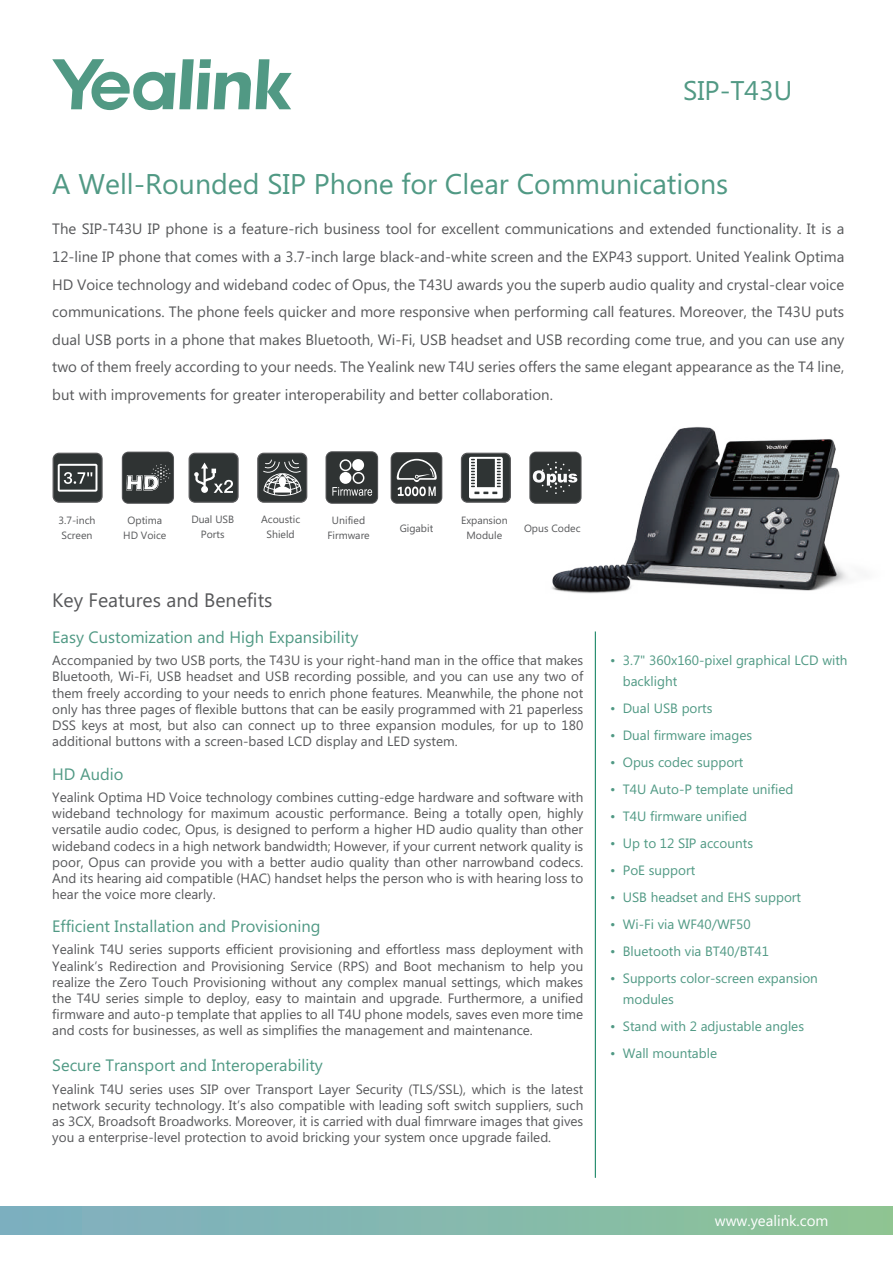
<style>
.page{position:relative;width:893px;height:1263px;background:#fff}
.page>*{position:absolute;margin:0;border:0;box-sizing:border-box;transform-origin:0 0}
.t1{font:28.5px "Microsoft Phags Pa";color:#509984}
.t2{font:27px "Microsoft Phags Pa";color:#519984}
.t3{font:19.5px "Microsoft Phags Pa";color:#57585a}
.t4{font:16.5px "Microsoft Phags Pa";color:#509984}
.t5{font:15px/27.6px "Microsoft Phags Pa";color:#57585a;text-align:justify}
.t6{font:15px "Microsoft Phags Pa";color:#fff}
.t7{font:13.5px/16.2px "Microsoft Phags Pa";color:#57585a;text-align:justify}
.t8{font:13.5px/21px "Microsoft Phags Pa";color:#509984}
.t9{font:10.5px/15px "Microsoft Phags Pa";color:#57585a;text-align:center}
</style>
<div class="page">
<hr style="left:595px;top:631px;width:1px;height:547px;background:#007955">
<div style="left:122px;top:452px;width:52px;height:52px;border:2px solid #57585a;border-radius:6px"></div>
<div style="left:123px;top:453px;width:50px;height:50px;background:#2f3333;border-radius:6px"></div>
<svg style="left:126px;top:464px;width:44px;height:26px"></svg>
<svg style="left:52px;top:59px;width:240px;height:51px"></svg>
<div style="left:1px;top:1207px;width:892px;height:28px;background:linear-gradient(to right,#7daec3,#8ec495)"></div>
<div style="left:326px;top:451px;width:52px;height:53px;border:2px solid #57585a;border-radius:6px"></div>
<div style="left:327px;top:452px;width:50px;height:51px;background:#2f3333;border-radius:6px"></div>
<svg style="left:332px;top:487px;width:40px;height:9px"></svg>
<div style="left:352px;top:459px;width:12px;height:12px;background:#fff;border-radius:50%"></div>
<div style="left:340px;top:459px;width:11px;height:12px;border:2px solid #fff;border-radius:50%"></div>
<div style="left:353px;top:472px;width:11px;height:12px;border:2px solid #fff;border-radius:50%"></div>
<div style="left:340px;top:472px;width:11px;height:12px;background:#fff;border-radius:50%"></div>
<img style="left:529px;top:427px;width:319px;height:206px">
<div style="left:391px;top:452px;width:51px;height:52px;border:2px solid #57585a;border-radius:6px"></div>
<div style="left:392px;top:453px;width:49px;height:50px;background:#2f3333;border-radius:6px"></div>
<svg style="left:397px;top:459px;width:40px;height:37px"></svg>
<svg style="left:53px;top:453px;width:50px;height:50px;background:#535757"></svg>
<svg style="left:189px;top:453px;width:50px;height:50px;background:#4e5252"></svg>
<svg style="left:257px;top:453px;width:50px;height:50px;background:#5d6060"></svg>
<svg style="left:461px;top:453px;width:50px;height:50px"></svg>
<h2 class="t2" style="left:683px;top:71px;width:111px">SIP-T43U</h2>
<h1 class="t1" style="left:52px;top:165px;width:678px">A Well-Rounded SIP Phone for Clear Communications</h1>
<p class="t5" style="left:52px;top:214px;width:794px">The SIP-T43U IP phone is a feature-rich business tool for excellent communications and extended functionality. It is a 12-line IP phone that comes with a 3.7-inch large black-and-white screen and the EXP43 support. United Yealink Optima HD Voice technology and wideband codec of Opus, the T43U awards you the superb audio quality and crystal-clear voice communications. The phone feels quicker and more responsive when performing call features. Moreover, the T43U puts dual USB ports in a phone that makes Bluetooth, Wi-Fi, USB headset and USB recording come true, and you can use any two of them freely according to your needs. The Yealink new T4U series offers the same elegant appearance as the T4 line, but with improvements for greater interoperability and better collaboration.</p>
<p class="t9" style="left:261px;top:511px;width:41px">Acoustic<br>Shield</p>
<p class="t9" style="left:400px;top:520px;width:35px">Gigabit</p>
<p class="t9" style="left:123px;top:512px;width:45px">Optima<br>HD Voice</p>
<p class="t9" style="left:191px;top:511px;width:44px">Dual USB<br>Ports</p>
<p class="t9" style="left:58px;top:512px;width:39px;text-align:left">3.7-inch<br>Screen</p>
<p class="t9" style="left:461px;top:512px;width:48px">Expansion<br>Module</p>
<p class="t9" style="left:327px;top:512px;width:44px">Unified<br>Firmware</p>
<p class="t9" style="left:524px;top:520px;width:58px">Opus Codec</p>
<h3 class="t3" style="left:52px;top:587px;width:222px">Key Features and Benefits</h3>
<p class="t4" style="left:52px;top:626px;width:308px">Easy Customization and High Expansibility</p>
<p class="t7" style="left:52px;top:652px;width:533px">Accompanied by two USB ports, the T43U is your right-hand man in the office that makes Bluetooth, Wi-Fi, USB headset and USB recording possible, and you can use any two of them freely according to your needs to enrich phone features. Meanwhile, the phone not only has three pages of flexible buttons that can be easily programmed with 21 paperless DSS keys at most, but also can connect up to three expansion modules, for up to 180 additional buttons with a screen-based LCD display and LED system.</p>
<p class="t4" style="left:52px;top:763px;width:73px">HD Audio</p>
<p class="t7" style="left:52px;top:788px;width:533px">Yealink Optima HD Voice technology combines cutting-edge hardware and software with wideband technology for maximum acoustic performance. Being a totally open, highly versatile audio codec, Opus, is designed to perform a higher HD audio quality than other wideband codecs in a high network bandwidth; However, if your current network quality is poor, Opus can provide you with a better audio quality than other narrowband codecs.<br>And its hearing aid compatible (HAC) handset helps the person who is with hearing loss to hear the voice more clearly.</p>
<p class="t4" style="left:52px;top:915px;width:270px">Efficient Installation and Provisioning</p>
<p class="t7" style="left:52px;top:941px;width:533px">Yealink T4U series supports efficient provisioning and effortless mass deployment with Yealink’s Redirection and Provisioning Service (RPS) and Boot mechanism to help you realize the Zero Touch Provisioning without any complex manual settings, which makes the T4U series simple to deploy, easy to maintain and upgrade. Furthermore, a unified firmware and auto-p template that applies to all T4U phone models, saves even more time and costs for businesses, as well as simplifies the management and maintenance.</p>
<p class="t4" style="left:52px;top:1054px;width:272px">Secure Transport and Interoperability</p>
<p class="t7" style="left:52px;top:1080px;width:533px">Yealink T4U series uses SIP over Transport Layer Security (TLS/SSL), which is the latest network security technology. It’s also compatible with leading soft switch suppliers, such as 3CX, Broadsoft Broadworks. Moreover, it is carried with dual fimrware images that gives you a enterprise-level protection to avoid bricking your system once upgrade failed.</p>
<p class="t8" style="left:623px;top:649px;width:226px;text-indent:-13px">• 3.7" 360x160-pixel graphical LCD with backlight</p>
<p class="t8" style="left:610px;top:697px;width:104px">• Dual USB ports</p>
<p class="t8" style="left:610px;top:724px;width:144px">• Dual firmware images</p>
<p class="t8" style="left:610px;top:751px;width:135px">• Opus codec support</p>
<p class="t8" style="left:610px;top:778px;width:185px">• T4U Auto-P template unified</p>
<p class="t8" style="left:610px;top:805px;width:139px">• T4U firmware unified</p>
<p class="t8" style="left:610px;top:832px;width:144px">• Up to 12 SIP accounts</p>
<p class="t8" style="left:610px;top:859px;width:87px">• PoE support</p>
<p class="t8" style="left:610px;top:886px;width:193px">• USB headset and EHS support</p>
<p class="t8" style="left:610px;top:913px;width:142px">• Wi-Fi via WF40/WF50</p>
<p class="t8" style="left:610px;top:940px;width:161px">• Bluetooth via BT40/BT41</p>
<p class="t8" style="left:623px;top:967px;width:197px;text-indent:-13px">• Supports color-screen expansion modules</p>
<p class="t8" style="left:610px;top:1015px;width:195px">• Stand with 2 adjustable angles</p>
<p class="t8" style="left:610px;top:1042px;width:108px">• Wall mountable</p>
<p class="t6" style="left:715px;top:1211px;width:115px">www.yealink.com</p>
</div>
